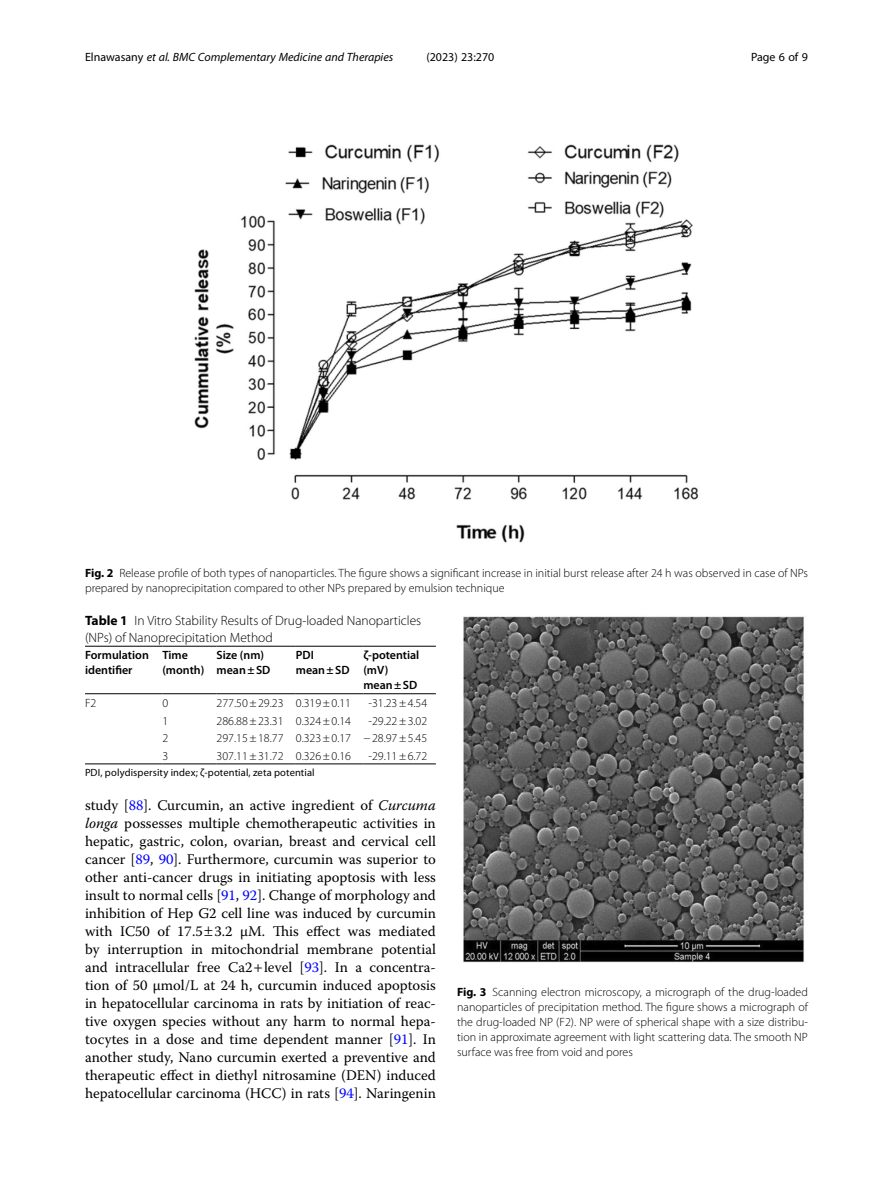
<style>
.page{position:relative;width:893px;height:1191px;background:#fff}
.page>*{position:absolute;margin:0;border:0;box-sizing:border-box;transform-origin:0 0}
.Body_Text{font:14.7px/18px "Warnock Pro";color:#000;text-align:justify}
.Table_Caption{font:300 13.5px/16.5px "Myriad Pro";color:#000}
.Figure_Caption{font:300 12px/15px "Myriad Pro";color:#000;text-align:justify}
.Table_Head{font:600 12px/15px "Myriad Pro";color:#000}
.t1{font:italic 12px "Myriad Pro";color:#000}
.Table_Body_Tab1___2{font:300 12px "Myriad Pro";color:#000}
.Table_Body_Tab1___4{font:300 12px "Myriad Pro";color:#000}
.Table_Body_Tab1___3{font:300 12px "Myriad Pro";color:#000}
.t2{font:12px "Myriad Pro";color:#000}
.Table_Body_Tab1_Deci{font:300 12px "Myriad Pro";color:#000}
.Table_Body{font:300 12px "Myriad Pro";color:#000}
.Table_Footnote{font:10.5px "Myriad Pro";letter-spacing:.01em;color:#000}
.s1{font-style:normal}
.s2{font-weight:700}
.s3{color:#00f}
.s4{font-style:italic}
</style>
<div class="page">
<hr style="left:85px;top:693px;width:77px;height:1px;background:#000">
<hr style="left:162px;top:646px;width:55px;height:1px;background:#000">
<hr style="left:162px;top:693px;width:55px;height:1px;background:#000">
<hr style="left:217px;top:646px;width:79px;height:1px;background:#000">
<hr style="left:217px;top:693px;width:79px;height:1px;background:#000">
<hr style="left:296px;top:646px;width:67px;height:1px;background:#000">
<hr style="left:296px;top:693px;width:67px;height:1px;background:#000">
<hr style="left:363px;top:646px;width:73px;height:1px;background:#000">
<hr style="left:363px;top:693px;width:73px;height:1px;background:#000">
<hr style="left:162px;top:763px;width:55px;height:1px;background:#000">
<hr style="left:217px;top:763px;width:79px;height:1px;background:#000">
<hr style="left:296px;top:763px;width:67px;height:1px;background:#000">
<hr style="left:363px;top:763px;width:73px;height:1px;background:#000">
<hr style="left:85px;top:763px;width:77px;height:1px;background:#000">
<hr style="left:85px;top:646px;width:77px;height:1px;background:#000">
<img style="left:463px;top:616px;width:341px;height:347px">
<img style="left:194px;top:144px;width:505px;height:399px">
<p class="t1" style="left:85px;top:50px;width:310px"><span class="s1">Elnawasany</span> et al. BMC Complementary Medicine and Therapies</p>
<p class="t2" style="left:426px;top:50px;width:70px">(2023) 23:270</p>
<p class="t2" style="left:751px;top:50px;width:58px">Page 6 of 9</p>
<p class="Figure_Caption" style="left:85px;top:565px;width:724px"><span class="s2">Fig. 2</span> Release profile of both types of nanoparticles. The figure shows a significant increase in initial burst release after 24 h was observed in case of NPs prepared by nanoprecipitation compared to other NPs prepared by emulsion technique</p>
<p class="Table_Caption" style="left:85px;top:613px;width:338px"><span class="s2">Table 1</span> In Vitro Stability Results of Drug-loaded Nanoparticles (NPs) of Nanoprecipitation Method</p>
<p class="Table_Head" style="left:85px;top:647px;width:65px">Formulation identifier</p>
<p class="Table_Head" style="left:162px;top:647px;width:27px">Time</p>
<p class="Table_Head" style="left:363px;top:647px;width:58px">ζ-potential (mV)</p>
<p class="Table_Head" style="left:363px;top:677px;width:55px">mean±SD</p>
<p class="Table_Head" style="left:217px;top:647px;width:49px">Size (nm)</p>
<p class="Table_Head" style="left:217px;top:662px;width:55px">mean±SD</p>
<p class="Table_Head" style="left:296px;top:647px;width:20px">PDI</p>
<p class="Table_Head" style="left:296px;top:662px;width:55px">mean±SD</p>
<p class="Table_Head" style="left:162px;top:662px;width:44px">(month)</p>
<p class="Table_Body" style="left:85px;top:696px;width:13px">F2</p>
<p class="Table_Body_Tab1_Deci" style="left:162px;top:696px;width:7px">0</p>
<p class="Table_Body_Tab1___2" style="left:217px;top:696px;width:69px">277.50±29.23</p>
<p class="Table_Body_Tab1___3" style="left:296px;top:696px;width:57px">0.319±0.11</p>
<p class="Table_Body_Tab1___4" style="left:368px;top:696px;width:60px">-31.23±4.54</p>
<p class="Table_Body_Tab1_Deci" style="left:162px;top:714px;width:7px">1</p>
<p class="Table_Body_Tab1___2" style="left:217px;top:714px;width:69px">286.88±23.31</p>
<p class="Table_Body_Tab1___3" style="left:296px;top:714px;width:57px">0.324±0.14</p>
<p class="Table_Body_Tab1___4" style="left:368px;top:714px;width:60px">-29.22±3.02</p>
<p class="Table_Body_Tab1_Deci" style="left:162px;top:731px;width:7px">2</p>
<p class="Table_Body_Tab1___2" style="left:217px;top:731px;width:69px">297.15±18.77</p>
<p class="Table_Body_Tab1___3" style="left:296px;top:731px;width:57px">0.323±0.17</p>
<p class="Table_Body_Tab1___4" style="left:363px;top:731px;width:65px">−28.97±5.45</p>
<p class="Table_Body_Tab1_Deci" style="left:162px;top:749px;width:7px">3</p>
<p class="Table_Body_Tab1___2" style="left:217px;top:749px;width:69px">307.11±31.72</p>
<p class="Table_Body_Tab1___3" style="left:296px;top:749px;width:57px">0.326±0.16</p>
<p class="Table_Body_Tab1___4" style="left:368px;top:749px;width:60px">-29.11±6.72</p>
<p class="Table_Footnote" style="left:85px;top:766px;width:231px">PDI, polydispersity index; ζ-potential, zeta potential</p>
<p class="Body_Text" style="left:85px;top:796px;width:352px">study [<span class="s3">88</span>]. Curcumin, an active ingredient of <span class="s4">Curcuma longa</span> possesses multiple chemotherapeutic activities in hepatic, gastric, colon, ovarian, breast and cervical cell cancer [<span class="s3">89</span>, <span class="s3">90</span>]. Furthermore, curcumin was superior to other anti-cancer drugs in initiating apoptosis with less insult to normal cells [<span class="s3">91</span>, <span class="s3">92</span>]. Change of morphology and inhibition of Hep G2 cell line was induced by curcumin with IC50 of 17.5 3.2 µM. This effect was mediated by interruption in mitochondrial membrane potential and intracellular free Ca2 level [<span class="s3">93</span>]. In a concentra&shy;tion of 50 µmol/L at 24 h, curcumin induced apoptosis in hepatocellular carcinoma in rats by initiation of reac&shy;tive oxygen species without any harm to normal hepa&shy;tocytes in a dose and time dependent manner [<span class="s3">91</span>]. In another study, Nano curcumin exerted a preventive and therapeutic effect in diethyl nitrosamine (DEN) induced hepatocellular carcinoma (HCC) in rats [<span class="s3">94</span>]. Naringenin</p>
<p class="Figure_Caption" style="left:457px;top:984px;width:352px"><span class="s2">Fig. 3</span> Scanning electron microscopy, a micrograph of the drug-loaded nanoparticles of precipitation method. The figure shows a micrograph of the drug-loaded NP (F2). NP were of spherical shape with a size distribu&shy;tion in approximate agreement with light scattering data. The smooth NP surface was free from void and pores</p>
</div>
